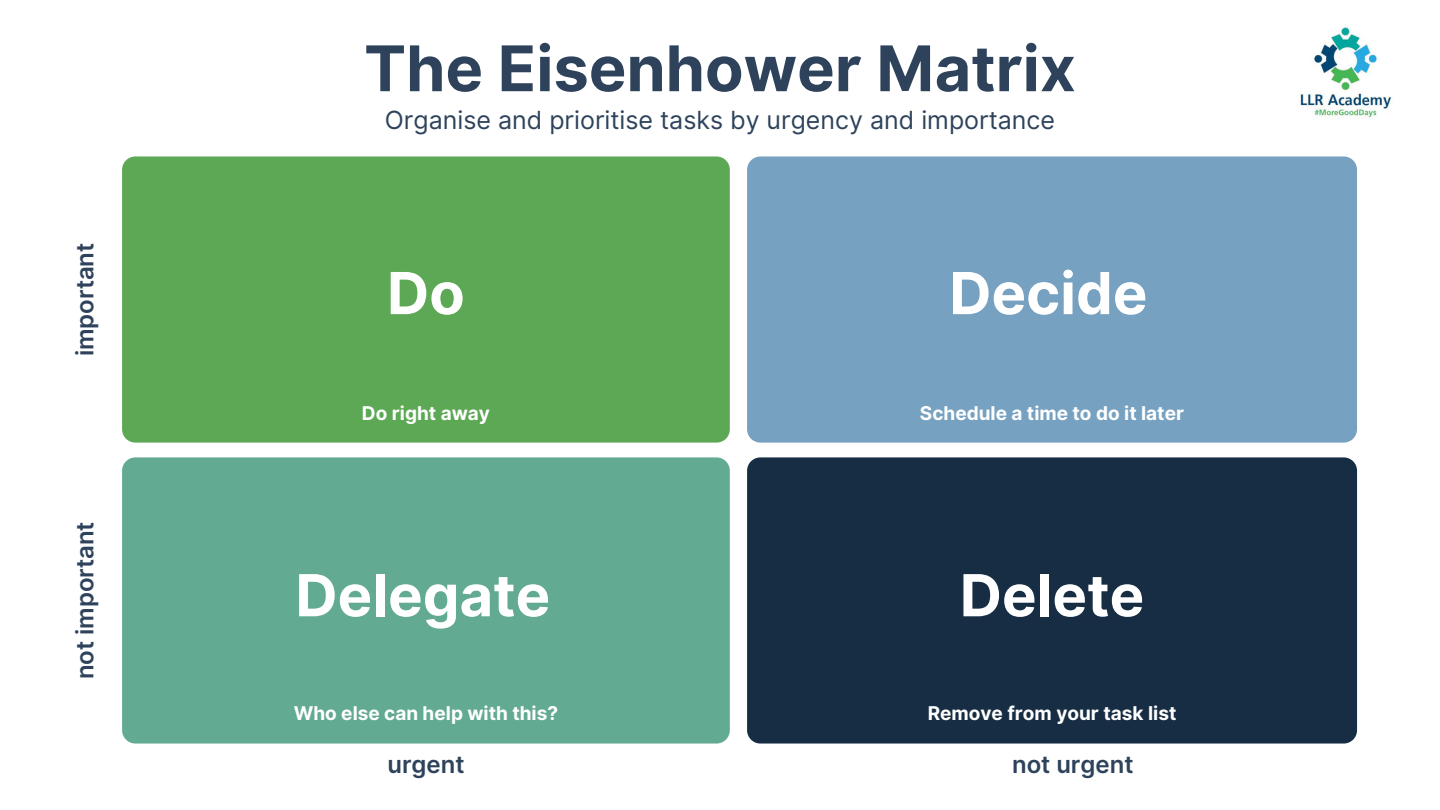
<style>
.page{position:relative;width:1440px;height:810px;background:#fff}
.page>*{position:absolute;margin:0;border:0;box-sizing:border-box;transform-origin:0 0}
.t1{font:700 63px "Inter";color:#2e435b}
.t2{font:700 58px "Inter";color:#fff}
.t3{font:25px "Inter";color:#2e435b}
.t4{font:600 24px "Inter";color:#2e435b}
.t5{font:700 19px "Inter";color:#fff}
</style>
<div class="page">
<div style="left:122px;top:156px;width:608px;height:287px;background:#5ca854;border-radius:13px"></div>
<div style="left:122px;top:457px;width:608px;height:287px;background:#62aa92;border-radius:13px"></div>
<div style="left:747px;top:156px;width:610px;height:287px;background:#76a1c0;border-radius:13px"></div>
<div style="left:747px;top:457px;width:610px;height:287px;background:#172d43;border-radius:13px"></div>
<img style="left:1299px;top:27px;width:93px;height:91px">
<h3 class="t4" style="left:70px;top:356px;width:115px;rotate:-90deg">important</h3>
<h1 class="t4" style="left:70px;top:679px;width:159px;rotate:-90deg">not important</h1>
<p class="t1" style="left:364px;top:31px;width:713px">The Eisenhower Matrix</p>
<p class="t3" style="left:385px;top:105px;width:672px">Organise and prioritise tasks by urgency and importance</p>
<h1 class="t2" style="left:387px;top:258px;width:79px">Do</h1>
<p class="t2" style="left:949px;top:258px;width:200px">Decide</p>
<p class="t5" style="left:362px;top:402px;width:130px">Do right away</p>
<h1 class="t5" style="left:920px;top:402px;width:266px">Schedule a time to do it later</h1>
<h2 class="t2" style="left:295px;top:561px;width:256px">Delegate</h2>
<h1 class="t2" style="left:960px;top:561px;width:186px">Delete</h1>
<p class="t5" style="left:294px;top:702px;width:266px">Who else can help with this?</p>
<h2 class="t5" style="left:928px;top:702px;width:250px">Remove from your task list</h2>
<h2 class="t4" style="left:387px;top:750px;width:79px">urgent</h2>
<h1 class="t4" style="left:1012px;top:750px;width:123px">not urgent</h1>
</div>
